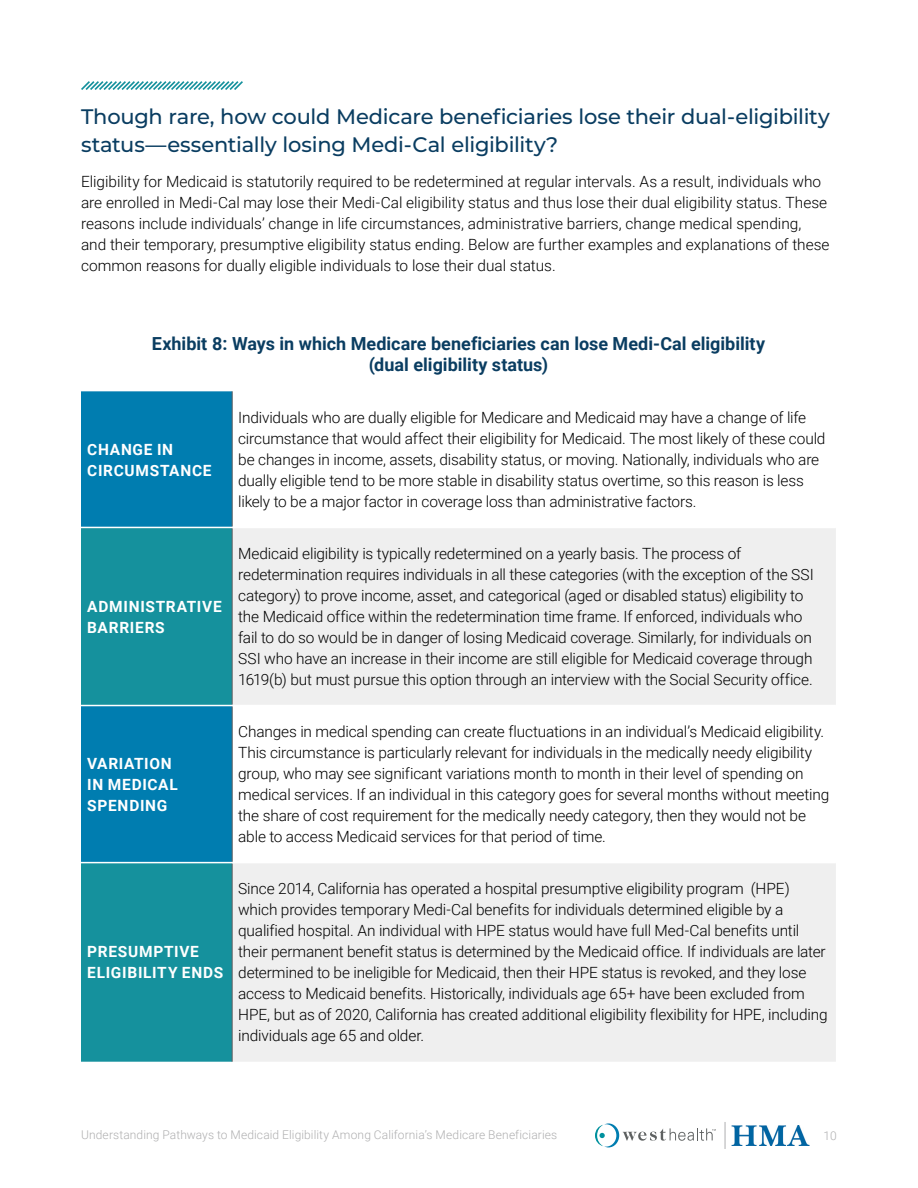
<style>
.page{position:relative;width:918px;height:1188px;background:#fff}
.page>*{position:absolute;margin:0;border:0;box-sizing:border-box;transform-origin:0 0}
.t1{font:100 21px/28.5px "Montserrat";letter-spacing:-.015em;color:#0a3d61}
.t2{font:700 18px/21.6px "Roboto";color:#0a3d61;text-align:center}
.t3{font:300 15.45px/21px "Roboto";letter-spacing:-.01em;color:#000}
.t4{font:700 15.45px/21px "Roboto";letter-spacing:.045em;color:#fff}
.t5{font:300 12px "Roboto";letter-spacing:.01em;color:#afafb0}
</style>
<div class="page">
<svg style="left:725px;top:1122px;width:1px;height:27px"></svg>
<svg style="left:595px;top:1123px;width:121px;height:24px"></svg>
<img style="left:732px;top:1125px;width:78px;height:21px">
<svg style="left:81px;top:81px;width:162px;height:9px"></svg>
<div style="left:81px;top:391px;width:151px;height:136px;background:#007db0"></div>
<svg style="left:81px;top:528px;width:151px;height:534px;background:#0f8ba2"></svg>
<svg style="left:233px;top:528px;width:603px;height:534px;fill:#efefef"></svg>
<hr style="left:232px;top:391px;width:1px;height:136px;background:#5f5f61">
<hr style="left:232px;top:528px;width:1px;height:177px;background:#5f5f61">
<hr style="left:232px;top:706px;width:1px;height:156px;background:#5f5f61">
<hr style="left:232px;top:863px;width:1px;height:199px;background:#5f5f61">
<hr style="left:81px;top:705px;width:151px;height:1px;background:#fff">
<hr style="left:232px;top:705px;width:604px;height:1px;background:#fff">
<hr style="left:81px;top:862px;width:151px;height:1px;background:#fff">
<hr style="left:232px;top:862px;width:604px;height:1px;background:#fff">
<p class="t1" style="left:81px;top:102px;width:750px">Though rare, how could Medicare beneficiaries lose their dual-eligibility status—essentially losing Medi-Cal eligibility?</p>
<p class="t3" style="left:81px;top:170px;width:750px">Eligibility for Medicaid is statutorily required to be redetermined at regular intervals. As a result, individuals who are enrolled in Medi-Cal may lose their Medi-Cal eligibility status and thus lose their dual eligibility status. These reasons include individuals’ change in life circumstances, administrative barriers, change medical spending, and their temporary, presumptive eligibility status ending. Below are further examples and explanations of these common reasons for dually eligible individuals to lose their dual status.</p>
<p class="t2" style="left:152px;top:332px;width:615px">Exhibit 8: Ways in which Medicare beneficiaries can lose Medi-Cal eligibility (dual eligibility status)</p>
<p class="t4" style="left:87px;top:438px;width:126px">CHANGE IN<br>CIRCUMSTANCE</p>
<p class="t4" style="left:87px;top:595px;width:136px">ADMINISTRATIVE<br>BARRIERS</p>
<p class="t4" style="left:87px;top:752px;width:92px">VARIATION<br>IN MEDICAL<br>SPENDING</p>
<p class="t4" style="left:87px;top:941px;width:138px">PRESUMPTIVE<br>ELIGIBILITY ENDS</p>
<p class="t3" style="left:238px;top:407px;width:589px">Individuals who are dually eligible for Medicare and Medicaid may have a change of life circumstance that would affect their eligibility for Medicaid. The most likely of these could be changes in income, assets, disability status, or moving. Nationally, individuals who are dually eligible tend to be more stable in disability status overtime, so this reason is less likely to be a major factor in coverage loss than administrative factors.</p>
<p class="t3" style="left:238px;top:543px;width:577px">Medicaid eligibility is typically redetermined on a yearly basis. The process of redetermination requires individuals in all these categories (with the exception of the SSI category) to prove income, asset, and categorical (aged or disabled status) eligibility to the Medicaid office within the redetermination time frame. If enforced, individuals who fail to do so would be in danger of losing Medicaid coverage. Similarly, for individuals on SSI who have an increase in their income are still eligible for Medicaid coverage through 1619(b) but must pursue this option through an interview with the Social Security office.</p>
<p class="t3" style="left:238px;top:721px;width:593px">Changes in medical spending can create fluctuations in an individual’s Medicaid eligibility.<br>This circumstance is particularly relevant for individuals in the medically needy eligibility group, who may see significant variations month to month in their level of spending on medical services. If an individual in this category goes for several months without meeting the share of cost requirement for the medically needy category, then they would not be able to access Medicaid services for that period of time.</p>
<p class="t3" style="left:238px;top:878px;width:591px">Since 2014, California has operated a hospital presumptive eligibility program (HPE) which provides temporary Medi-Cal benefits for individuals determined eligible by a qualified hospital. An individual with HPE status would have full Med-Cal benefits until their permanent benefit status is determined by the Medicaid office. If individuals are later determined to be ineligible for Medicaid, then their HPE status is revoked, and they lose access to Medicaid benefits. Historically, individuals age 65+ have been excluded from HPE, but as of 2020, California has created additional eligibility flexibility for HPE, including individuals age 65 and older.</p>
<p class="t5" style="left:81px;top:1126px;width:478px">Understanding Pathways to Medicaid Eligibility Among California’s Medicare Beneficiaries</p>
<p class="t5" style="left:823px;top:1127px;width:15px">10</p>
</div>
